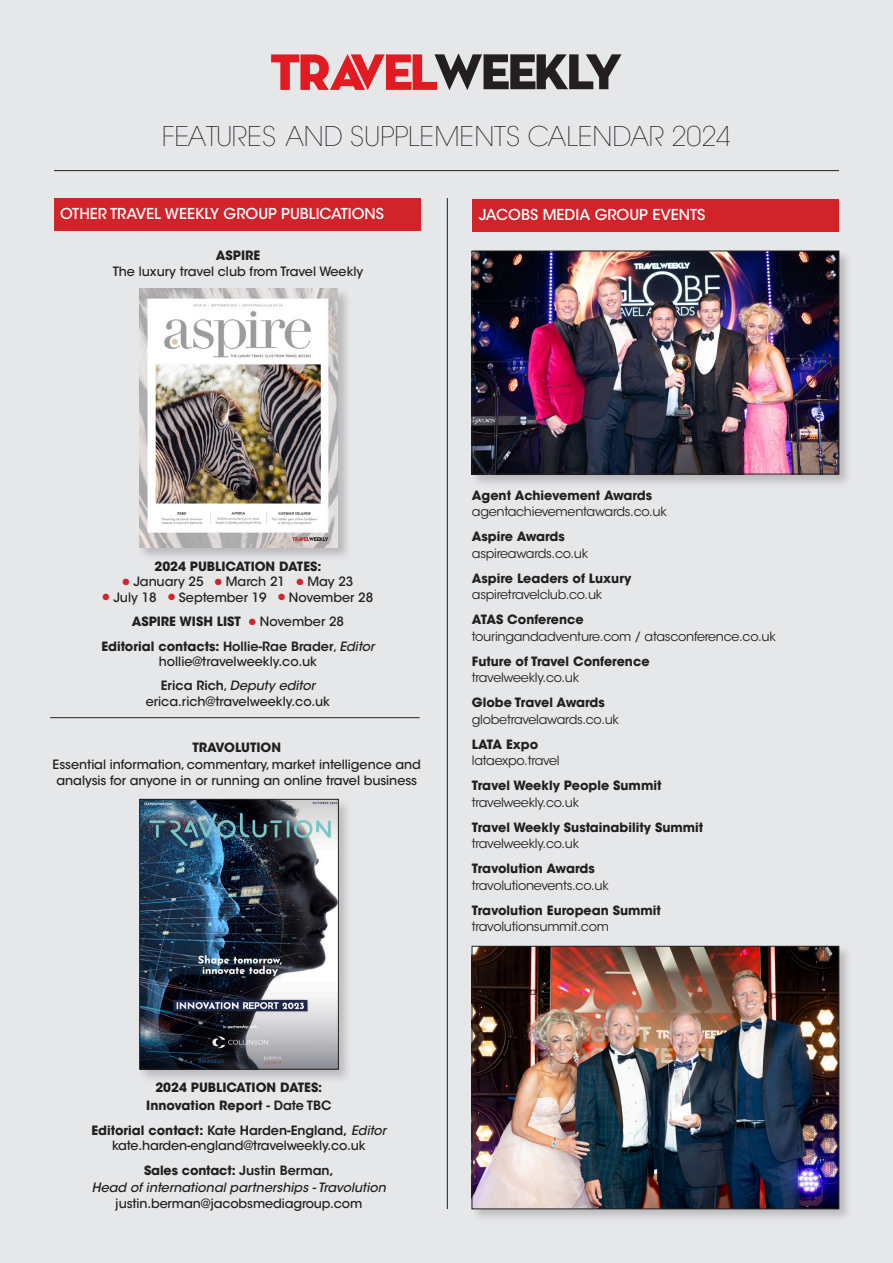
<style>
.page{position:relative;width:893px;height:1263px;background:#e6e7e9}
.page>*{position:absolute;margin:0;border:0;box-sizing:border-box;transform-origin:0 0}
.t1{font:200 27px "ITC Avant Garde Std";color:#231f20}
.t2{font:500 15px "ITC Avant Garde Std";color:#fff}
.t3{font:700 12.75px/16.5px "ITC Avant Garde Std";color:#231f20}
.t4{font:500 12.75px/16.5px "ITC Avant Garde Std";letter-spacing:-.005em;color:#231f20;text-align:center}
.t5{font:12.75px/16.5px "ITC Avant Garde Std";letter-spacing:-.02em;color:#231f20}
.t6{font:italic 500 12.75px/16.5px "ITC Avant Garde Std";color:#231f20;text-align:center}
.t7{font:600 12.75px "ITC Avant Garde Std";color:#231f20}
.s1{color:#d1232a}
.s2{font-weight:500}
.s3{font-weight:600}
.s4{font-weight:500;font-style:italic}
.s5{font-weight:600;font-style:normal}
.s6{font-style:normal}
.s7{font-weight:700}
.s8{font-weight:400}
.s9{font-weight:700;font-style:normal}
</style>
<div class="page">
<hr style="left:54px;top:170px;width:785px;height:1px;background:#231f20">
<hr style="left:447px;top:198px;width:1px;height:1011px;background:#231f20">
<div style="left:472px;top:199px;width:367px;height:32px;background:#d1232a"></div>
<div style="left:54px;top:198px;width:366px;height:32px;background:#d1232a"></div>
<div style="left:137px;top:287px;width:215px;height:274px;background:#231f20;opacity:.22"></div>
<img style="left:139px;top:289px;width:198px;height:258px">
<div style="left:137px;top:797px;width:216px;height:286px;background:#231f20;opacity:.22"></div>
<img style="left:141px;top:801px;width:195px;height:266px">
<div style="left:139px;top:799px;width:199px;height:270px;border:1px solid #231f20"></div>
<div style="left:470px;top:249px;width:382px;height:239px;background:#231f20;opacity:.22"></div>
<img style="left:474px;top:253px;width:363px;height:219px">
<div style="left:472px;top:251px;width:367px;height:223px;border:1px solid #231f20"></div>
<div style="left:470px;top:944px;width:382px;height:278px;background:#231f20;opacity:.22"></div>
<img style="left:474px;top:948px;width:363px;height:259px">
<div style="left:472px;top:946px;width:367px;height:263px;border:1px solid #231f20"></div>
<svg style="left:271px;top:54px;width:350px;height:36px"></svg>
<hr style="left:50px;top:717px;width:370px;height:1px;background:#231f20">
<p class="t1" style="left:162px;top:120px;width:571px">FEATURES AND SUPPLEMENTS CALENDAR 2024</p>
<p class="t2" style="left:60px;top:204px;width:325px">OTHER TRAVEL WEEKLY GROUP PUBLICATIONS</p>
<p class="t3" style="left:216px;top:247px;width:46px">ASPIRE</p>
<p class="t4" style="left:113px;top:263px;width:252px">The luxury travel club from Travel Weekly</p>
<p class="t2" style="left:479px;top:205px;width:228px">JACOBS MEDIA GROUP EVENTS</p>
<p class="t3" style="left:154px;top:558px;width:168px">2024 PUBLICATION DATES:</p>
<p class="t4" style="left:123px;top:573px;width:232px"><span class="s1">●</span> January 25 <span class="s1">●</span> March 21 <span class="s1">●</span> May 23</p>
<p class="t4" style="left:103px;top:589px;width:272px"><span class="s1">●</span> July 18 <span class="s1">●</span> September 19 <span class="s1">●</span> November 28</p>
<p class="t3" style="left:132px;top:613px;width:214px">ASPIRE WISH LIST <span class="s1">●</span> <span class="s2">November 28</span></p>
<p class="t3" style="left:101px;top:637px;width:275px">Editorial contacts: <span class="s3">Hollie-Rae Brader</span><span class="s2">,</span> <span class="s4">Editor</span></p>
<p class="t4" style="left:159px;top:653px;width:160px">hollie@travelweekly.co.uk</p>
<p class="t6" style="left:161px;top:678px;width:156px"><span class="s5">Erica Rich</span><span class="s6">,</span> Deputy editor</p>
<p class="t4" style="left:146px;top:693px;width:186px">erica.rich@travelweekly.co.uk</p>
<p class="t3" style="left:193px;top:739px;width:90px">TRAVOLUTION</p>
<p class="t4" style="left:53px;top:756px;width:370px">Essential information, commentary, market intelligence and analysis for anyone in or running an online travel business</p>
<p class="t3" style="left:472px;top:487px;width:182px">Agent Achievement Awards</p>
<p class="t5" style="left:472px;top:503px;width:197px">agentachievementawards.co.uk</p>
<p class="t3" style="left:472px;top:528px;width:94px">Aspire Awards</p>
<p class="t5" style="left:472px;top:545px;width:118px">aspireawards.co.uk</p>
<p class="t3" style="left:472px;top:570px;width:161px">Aspire Leaders of Luxury</p>
<p class="t5" style="left:472px;top:587px;width:132px">aspiretravelclub.co.uk</p>
<p class="t5" style="left:472px;top:612px;width:306px"><span class="s7">ATAS Conference<br></span>touringandadventure.com / atasconference.co.uk</p>
<p class="t3" style="left:472px;top:653px;width:179px">Future of Travel Conference <span class="s8">travelweekly.co.uk</span></p>
<p class="t5" style="left:472px;top:695px;width:149px"><span class="s7">Globe Travel Awards </span>globetravelawards.co.uk</p>
<p class="t5" style="left:472px;top:736px;width:89px"><span class="s7">LATA Expo </span>lataexpo.travel</p>
<p class="t3" style="left:472px;top:777px;width:191px">Travel Weekly People Summit</p>
<p class="t5" style="left:472px;top:794px;width:109px">travelweekly.co.uk</p>
<p class="t3" style="left:472px;top:819px;width:233px">Travel Weekly Sustainability Summit</p>
<p class="t5" style="left:472px;top:836px;width:109px">travelweekly.co.uk</p>
<p class="t5" style="left:472px;top:861px;width:138px"><span class="s7">Travolution Awards </span>travolutionevents.co.uk</p>
<p class="t3" style="left:472px;top:902px;width:191px">Travolution European Summit <span class="s8">travolutionsummit.com</span></p>
<p class="t3" style="left:155px;top:1079px;width:168px">2024 PUBLICATION DATES:</p>
<p class="t3" style="left:146px;top:1097px;width:187px">Innovation Report <span class="s3">- Date TBC</span></p>
<p class="t7" style="left:92px;top:1122px;width:296px"><span class="s7">Editorial contact:</span> Kate Harden‑England, <span class="s4">Editor</span></p>
<p class="t4" style="left:112px;top:1137px;width:255px">kate.harden‑england@travelweekly.co.uk</p>
<p class="t6" style="left:92px;top:1163px;width:296px"><span class="s9">Sales contact:</span> <span class="s5">Justin Berman,<br></span>Head of international partnerships - Travolution</p>
<p class="t4" style="left:115px;top:1196px;width:249px">justin.berman@jacobsmediagroup.com</p>
</div>
